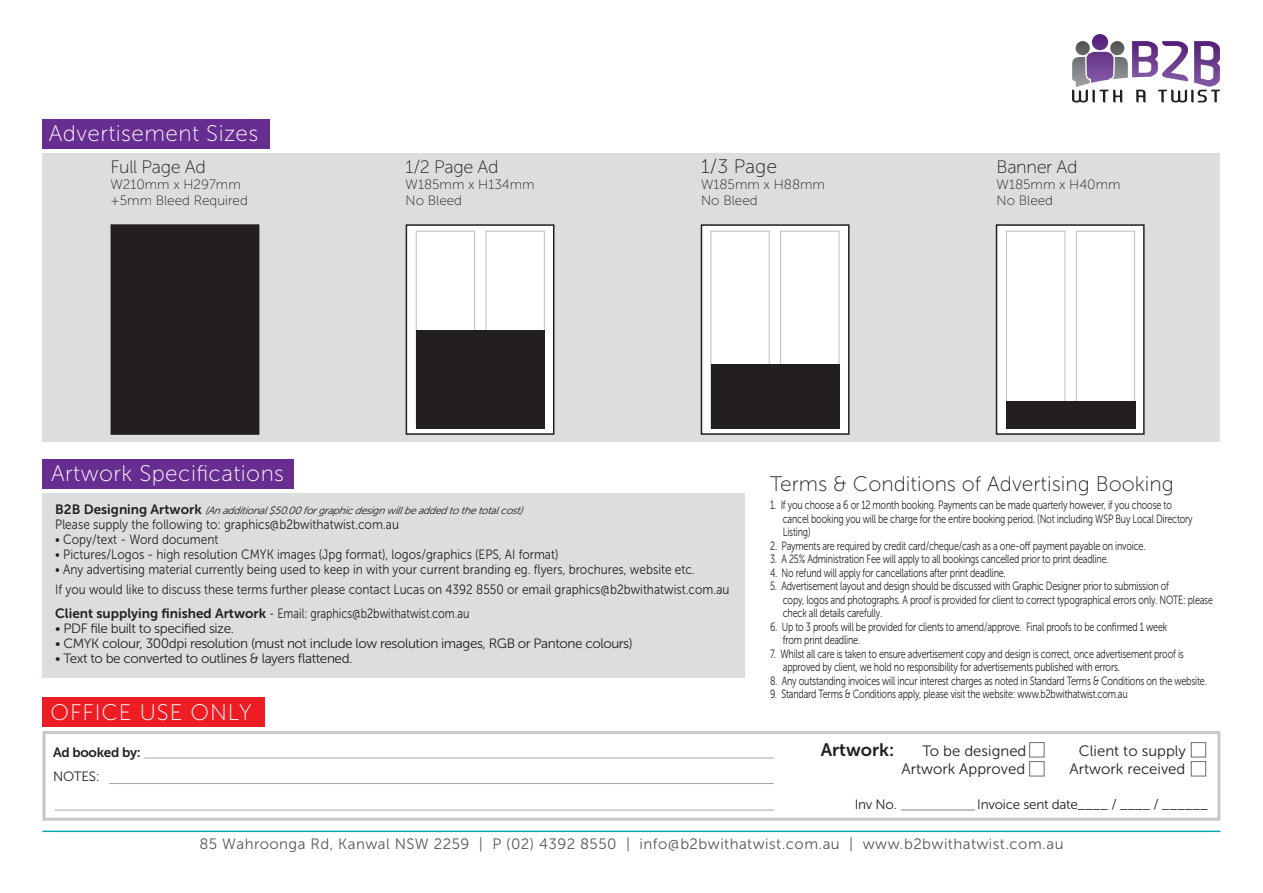
<style>
.page{position:relative;width:1263px;height:893px;background:#fff}
.page>*{position:absolute;margin:0;border:0;box-sizing:border-box;transform-origin:0 0}
.t1{font:22.5px "Museo Sans 100";letter-spacing:.02em;color:#fff}
.t2{font:22.5px "Museo Sans 100";letter-spacing:.04em;color:#fff}
.t3{font:21px "Museo Sans 100";color:#231f20}
.t4{font:19.5px "Museo Sans 100";color:#231f20}
.t5{font:18px "Museo Sans 100";letter-spacing:-.02em;color:#231f20}
.t6{font:18px "Museo Sans 700";color:#231f20}
.t7{font:15px "Museo Sans 300";letter-spacing:.03em;color:#57585a}
.t8{font:15px "Museo Sans 300";color:#231f20}
.t9{font:13.5px/19.2px "Museo Sans 300";color:#231f20;scale:.88 1}
.t10{font:13.5px "Museo Sans 300";letter-spacing:-.03em;color:#231f20}
.t11{font:13.5px/16.2px "Museo Sans 100";color:#231f20}
.t12{font:13.5px "Museo Sans 300";color:#231f20;scale:.8 1}
.t13{font:13.5px "Museo Sans 300";letter-spacing:-.02em;color:#231f20}
.t14{font:13.5px "Museo Sans 300";color:#231f20}
.t15{font:13.5px "Museo Sans 700";letter-spacing:-.02em;color:#231f20}
.t16{font:12px/13.5px "Museo Sans 300";letter-spacing:-.02em;color:#231f20;scale:.75 1}
.t17{font:italic 10.5px "Museo Sans 300";letter-spacing:-.03em;color:#231f20}
.s1{font-family:"Museo Sans 700";font-style:normal;font-size:13.5px}
.s2{font-family:"Museo Sans 700"}
</style>
<div class="page">
<div style="left:43px;top:153px;width:1177px;height:288px;background:#dcdddf"></div>
<div style="left:43px;top:119px;width:227px;height:29px;background:#672d91"></div>
<div style="left:111px;top:224px;width:148px;height:209px;background:#231f20"></div>
<div style="left:43px;top:493px;width:702px;height:184px;background:#dcdddf"></div>
<div style="left:43px;top:459px;width:251px;height:29px;background:#672d91"></div>
<div style="left:1029px;top:742px;width:15px;height:15px;background:#fff;border:1px solid #6c6d70"></div>
<div style="left:1191px;top:742px;width:15px;height:15px;background:#fff;border:1px solid #6c6d70"></div>
<div style="left:1191px;top:761px;width:15px;height:15px;background:#fff;border:1px solid #6c6d70"></div>
<div style="left:1029px;top:761px;width:15px;height:15px;background:#fff;border:1px solid #6c6d70"></div>
<hr style="left:901px;top:810px;width:74px;height:1px;background:#808285">
<hr style="left:144px;top:758px;width:630px;height:1px;background:#a5a6aa">
<hr style="left:109px;top:783px;width:665px;height:1px;background:#a5a6aa">
<hr style="left:55px;top:810px;width:719px;height:1px;background:#a5a6aa">
<div style="left:43px;top:731px;width:1177px;height:90px;border:3px solid #c7c8ca"></div>
<div style="left:43px;top:697px;width:222px;height:29px;background:#ee1d23"></div>
<svg style="left:1092px;top:34px;width:16px;height:16px"></svg>
<svg style="left:1072px;top:41px;width:148px;height:61px"></svg>
<hr style="left:43px;top:831px;width:1177px;height:1px;background:#00aaad">
<div style="left:701px;top:225px;width:148px;height:209px;background:#fff"></div>
<div style="left:701px;top:224px;width:148px;height:211px;border:2px solid #231f20"></div>
<div style="left:710px;top:231px;width:60px;height:198px;border:1px solid #bcbdc0"></div>
<div style="left:780px;top:231px;width:59px;height:198px;border:1px solid #bcbdc0"></div>
<div style="left:711px;top:365px;width:128px;height:64px;background:#231f20"></div>
<div style="left:406px;top:225px;width:148px;height:209px;background:#fff"></div>
<div style="left:406px;top:224px;width:148px;height:211px;border:2px solid #231f20"></div>
<div style="left:416px;top:231px;width:59px;height:198px;border:1px solid #bcbdc0"></div>
<div style="left:486px;top:231px;width:59px;height:198px;border:1px solid #bcbdc0"></div>
<div style="left:416px;top:330px;width:129px;height:99px;background:#231f20"></div>
<div style="left:996px;top:225px;width:148px;height:209px;background:#fff"></div>
<div style="left:996px;top:224px;width:148px;height:211px;border:2px solid #231f20"></div>
<div style="left:1006px;top:231px;width:59px;height:198px;border:1px solid #bcbdc0"></div>
<div style="left:1076px;top:231px;width:59px;height:198px;border:1px solid #bcbdc0"></div>
<div style="left:1006px;top:401px;width:129px;height:27px;background:#231f20"></div>
<h1 class="t1" style="left:49px;top:122px;width:211px">Advertisement Sizes</h1>
<h3 class="t5" style="left:111px;top:157px;width:97px">Full Page Ad</h3>
<p class="t11" style="left:111px;top:177px;width:139px">W210mm x H297mm +5mm Bleed Required</p>
<h3 class="t5" style="left:406px;top:157px;width:94px">1/2 Page Ad</h3>
<p class="t11" style="left:406px;top:176px;width:130px">W185mm x H134mm<br>No Bleed</p>
<h3 class="t4" style="left:701px;top:156px;width:78px">1/3 Page</h3>
<p class="t11" style="left:701px;top:177px;width:125px">W185mm x H88mm<br>No Bleed</p>
<h3 class="t5" style="left:997px;top:157px;width:82px">Banner Ad</h3>
<p class="t11" style="left:997px;top:176px;width:125px">W185mm x H40mm<br>No Bleed</p>
<h1 class="t1" style="left:51px;top:462px;width:235px">Artwork Specifications</h1>
<p class="t17" style="left:55px;top:505px;width:469px"><span class="s1">B 2 B D e s i g n i n g A r t w o r k</span> (An additional$50.00 forgraphic design willbe added to the totalcost)</p>
<p class="t9" style="left:55px;top:515px;width:392px">Please supply the following to: graphics@b2bwithatwist.com.au</p>
<p class="t9" style="left:55px;top:530px;width:187px">• Copy/text - Word document</p>
<p class="t9" style="left:55px;top:545px;width:573px">• Pictures/Logos - high resolution CMYK images (Jpg format), logos/graphics (EPS, AI format)</p>
<p class="t9" style="left:55px;top:560px;width:768px">• Any advertising material currently being used to keep in with your current branding eg. flyers, brochures, website etc.<br>If you would like to discuss these terms further please contact Lucas on 4392 8550 or email graphics@b2bwithatwist.com.au</p>
<p class="t12" style="left:55px;top:606px;width:519px"><span class="s2">Client supplying finished Artwork</span> - Email: graphics@b2bwithatwist.com.au</p>
<p class="t10" style="left:55px;top:621px;width:180px">• PDF file built to specified size.</p>
<p class="t10" style="left:55px;top:636px;width:579px">• CMYK colour, 300dpi resolution (must not include low resolution images, RGB or Pantone colours)</p>
<p class="t10" style="left:55px;top:651px;width:299px">• Text to be converted to outlines &amp; layers flattened.</p>
<h1 class="t2" style="left:51px;top:700px;width:203px">OFFICE USE ONLY</h1>
<p class="t15" style="left:53px;top:745px;width:89px">Ad booked by:</p>
<p class="t14" style="left:53px;top:769px;width:48px">NOTES:</p>
<h2 class="t3" style="left:770px;top:473px;width:405px">Terms &amp; Conditions of Advertising Booking</h2>
<p class="t16" style="left:783px;top:498px;width:548px;text-indent:-13px">1. If you choose a 6 or 12 month booking. Payments can be made quarterly however, if you choose to cancel booking you will be charge for the entire booking period. (Not including WSP Buy Local Directory<br>Listing)</p>
<p class="t16" style="left:770px;top:539px;width:502px">2. Payments are required by credit card/cheque/cash as a one-off payment payable on invoice.</p>
<p class="t16" style="left:770px;top:552px;width:453px">3. A 25% Administration Fee will apply to all bookings cancelled prior to print deadline.</p>
<p class="t16" style="left:770px;top:566px;width:316px">4. No refund will apply for cancellations after print deadline.</p>
<p class="t16" style="left:783px;top:579px;width:575px;text-indent:-13px">5. Advertisement layout and design should be discussed with Graphic Designer prior to submission of<br>copy, logos and photographs. A proof is provided for client to correct typographical errors only. NOTE: please check all details carefully.</p>
<p class="t16" style="left:783px;top:620px;width:514px;text-indent:-13px">6. Up to 3 proofs will be provided for clients to amend/approve. Final proofs to be confirmed 1 week from print deadline.</p>
<p class="t16" style="left:783px;top:647px;width:536px;text-indent:-13px">7. Whilst all care is taken to ensure advertisement copy and design is correct, once advertisement proof is approved by client, we hold no responsibility for advertisements published with errors.</p>
<p class="t16" style="left:770px;top:674px;width:584px">8. Any outstanding invoices will incur interest charges as noted in Standard Terms &amp; Conditions on the website.</p>
<p class="t16" style="left:770px;top:687px;width:478px">9. Standard Terms &amp; Conditions apply, please visit the website: www.b2bwithatwist.com.au</p>
<h3 class="t6" style="left:821px;top:739px;width:75px">Artwork:</h3>
<p class="t8" style="left:922px;top:742px;width:105px">To be designed</p>
<p class="t8" style="left:1079px;top:742px;width:109px">Client to supply</p>
<p class="t8" style="left:901px;top:760px;width:125px">Artwork Approved</p>
<p class="t8" style="left:1069px;top:760px;width:117px">Artwork received</p>
<p class="t14" style="left:855px;top:797px;width:44px">Inv No.</p>
<p class="t13" style="left:977px;top:797px;width:232px">Invoice sent date____ / ____ / ______</p>
<p class="t7" style="left:199px;top:836px;width:865px">85 Wahroonga Rd, Kanwal NSW 2259 | P (02) 4392 8550 | info@b2bwithatwist.com.au | www.b2bwithatwist.com.au</p>
</div>
